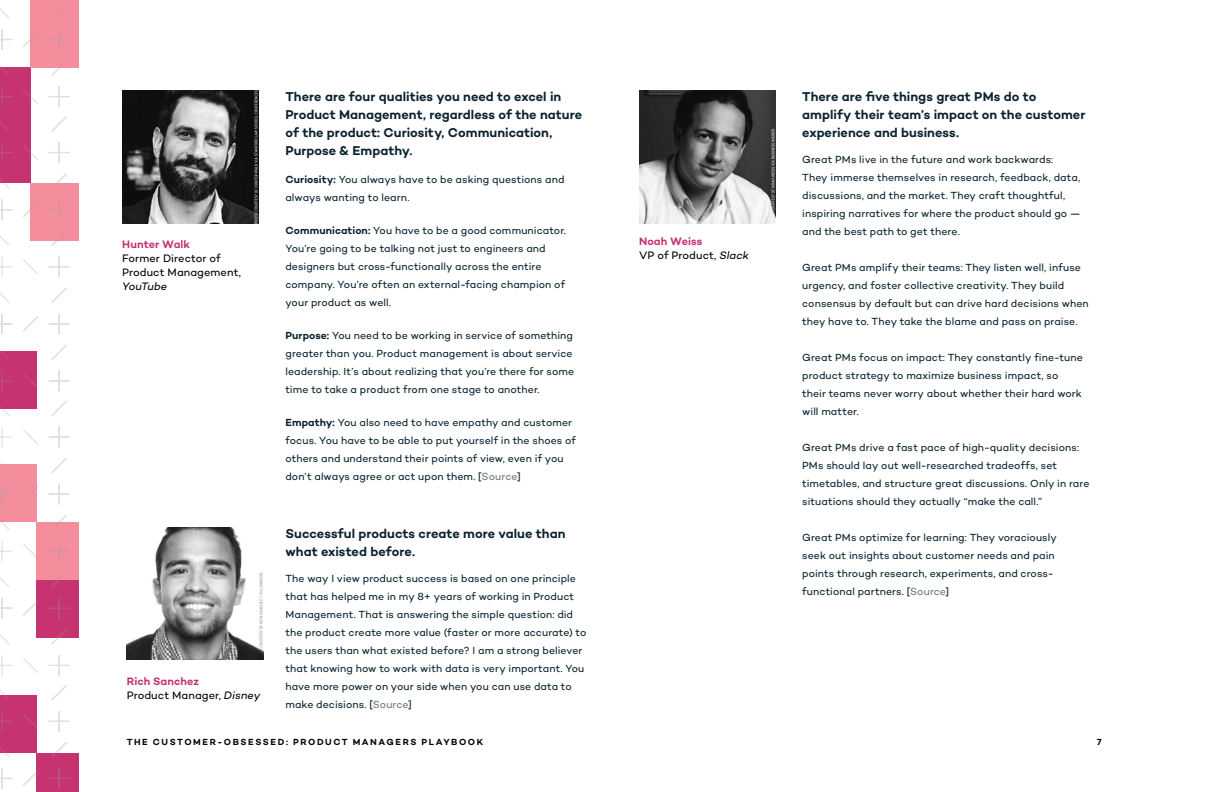
<style>
.page{position:relative;width:1224px;height:792px;background:#fff}
.page>*{position:absolute;margin:0;border:0;box-sizing:border-box;transform-origin:0 0}
.t1{font:600 13px/18px "Campton";color:#0a212e}
.t2{font:11px/14px "Campton";letter-spacing:.005em;color:#000}
.t3{font:600 11px "Campton";letter-spacing:.005em;color:#c73270}
.t4{font:italic 11px "Campton";letter-spacing:-.035em;color:#000}
.t5{font:10.5px/18px "Campton";letter-spacing:.01em;color:#0a212e}
.t6{font:600 9px "Campton";letter-spacing:.175em;color:#000}
.s1{font-weight:600;color:#c73270}
.s2{font-style:italic}
.s3{font-weight:600}
.s4{color:#6a7981}
</style>
<div class="page">
<div style="left:0;top:67px;width:30px;height:58px;background:#c73270"></div>
<div style="left:0;top:351px;width:37px;height:58px;background:#c73270"></div>
<svg style="left:0;top:0;width:79px;height:108px"></svg>
<svg style="left:0;top:115px;width:79px;height:277px"></svg>
<svg style="left:0;top:401px;width:79px;height:275px"></svg>
<svg style="left:0;top:685px;width:79px;height:107px"></svg>
<img style="left:639px;top:91px;width:136px;height:132px">
<img style="left:122px;top:91px;width:136px;height:132px">
<img style="left:127px;top:527px;width:136px;height:132px">
<p class="t3" style="left:122px;top:237px;width:69px">Hunter Walk</p>
<p class="t2" style="left:122px;top:251px;width:120px">Former Director of<br>Product Management,</p>
<p class="t4" style="left:122px;top:279px;width:47px">YouTube</p>
<p class="t2" style="left:127px;top:674px;width:135px"><span class="s1">Rich Sanchez<br></span>Product Manager, <span class="s2">Disney</span></p>
<p class="t1" style="left:285px;top:87px;width:298px">There are four qualities you need to excel in Product Management, regardless of the nature of the product: Curiosity, Communication, Purpose &amp; Empathy.</p>
<p class="t5" style="left:285px;top:171px;width:281px"><span class="s3">Curiosity:</span> You always have to be asking questions and always wanting to learn.</p>
<p class="t5" style="left:285px;top:222px;width:282px"><span class="s3">Communication:</span> You have to be a good communicator.<br>You’re going to be talking not just to engineers and designers but cross-functionally across the entire company. You’re often an external-facing champion of your product as well.</p>
<p class="t5" style="left:285px;top:327px;width:290px"><span class="s3">Purpose:</span> You need to be working in service of something greater than you. Product management is about service leadership. It’s about realizing that you’re there for some time to take a product from one stage to another.</p>
<p class="t5" style="left:285px;top:414px;width:292px"><span class="s3">Empathy:</span> You also need to have empathy and customer focus. You have to be able to put yourself in the shoes of others and understand their points of view, even if you don’t always agree or act upon them. [<span class="s4">Source</span>]</p>
<p class="t1" style="left:285px;top:524px;width:282px">Successful products create more value than what existed before.</p>
<p class="t5" style="left:285px;top:569px;width:302px">The way I view product success is based on one principle that has helped me in my 8+ years of working in Product Management. That is answering the simple question: did the product create more value (faster or more accurate) to the users than what existed before? I am a strong believer that knowing how to work with data is very important. You have more power on your side when you can use data to make decisions. [<span class="s4">Source</span>]</p>
<p class="t2" style="left:639px;top:234px;width:112px"><span class="s1">Noah Weiss<br></span>VP of Product, <span class="s2">Slack</span></p>
<p class="t1" style="left:802px;top:87px;width:285px">There are five things great PMs do to amplify their team’s impact on the customer experience and business.</p>
<p class="t5" style="left:802px;top:151px;width:280px">Great PMs live in the future and work backwards:<br>They immerse themselves in research, feedback, data, discussions, and the market. They craft thoughtful, inspiring narratives for where the product should go — and the best path to get there.</p>
<p class="t5" style="left:802px;top:259px;width:288px">Great PMs amplify their teams: They listen well, infuse urgency, and foster collective creativity. They build consensus by default but can drive hard decisions when they have to. They take the blame and pass on praise.</p>
<p class="t5" style="left:802px;top:349px;width:282px">Great PMs focus on impact: They constantly fine-tune product strategy to maximize business impact, so their teams never worry about whether their hard work will matter.</p>
<p class="t5" style="left:802px;top:439px;width:289px">Great PMs drive a fast pace of high-quality decisions:<br>PMs should lay out well-researched tradeoffs, set timetables, and structure great discussions. Only in rare situations should they actually “make the call.”</p>
<p class="t5" style="left:802px;top:529px;width:256px">Great PMs optimize for learning: They voraciously seek out insights about customer needs and pain points through research, experiments, and cross&shy;functional partners. [<span class="s4">Source</span>]</p>
<p class="t6" style="left:127px;top:736px;width:358px">THE CUSTOMER-OBSESSED: PRODUCT MANAGERS PLAYBOOK</p>
<p class="t6" style="left:1097px;top:736px;width:6px">7</p>
</div>
